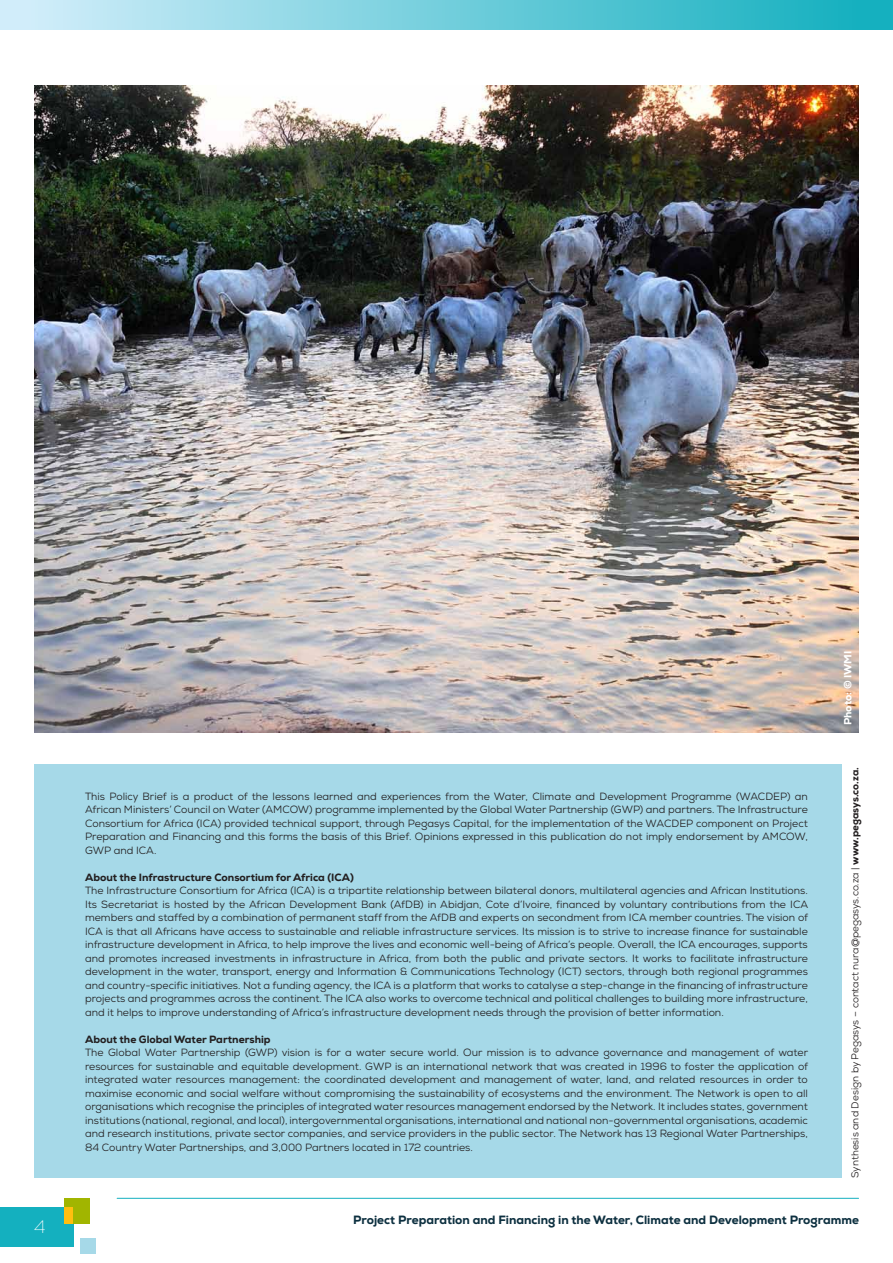
<style>
.page{position:relative;width:893px;height:1263px;background:#fff}
.page>*{position:absolute;margin:0;border:0;box-sizing:border-box;transform-origin:0 0}
.t1{font:100 18px "Nexa";color:#fff}
.t2{font:800 12px "Nexa";color:#0d3040}
.t3{font:10.5px/13.5px "Nexa";color:#231f20;text-align:justify}
.t4{font:800 10.5px "Nexa";color:#231f20}
.t5{font:800 10.5px "Nexa";color:#fff}
.t6{font:9.9px "Nexa";color:#231f20}
.s1{font-weight:800}
</style>
<div class="page">
<div style="left:0;top:1207px;width:73px;height:39px;background:#14b0bf"></div>
<div style="left:64px;top:1198px;width:26px;height:26px;background:#a1b500"></div>
<div style="left:80px;top:1238px;width:15px;height:15px;background:#a6d9e8"></div>
<div style="left:64px;top:1207px;width:9px;height:17px;background:#ffbf0f"></div>
<hr style="left:117px;top:1198px;width:742px;height:1px;background:#14b0bf">
<div style="left:0;top:0;width:893px;height:30px;background:linear-gradient(to right,#d7effc,#0eaebd)"></div>
<div style="left:34px;top:764px;width:808px;height:414px;background:#a6d9e8"></div>
<img style="left:34px;top:85px;width:825px;height:648px">
<p class="t3" style="left:85px;top:789px;width:724px">This Policy Brief is a product of the lessons learned and experiences from the Water, Climate and Development Programme (WACDEP) an African Ministers’ Council on Water (AMCOW) programme implemented by the Global Water Partnership (GWP) and partners. The Infrastructure Consortium for Africa (ICA) provided technical support, through Pegasys Capital, for the implementation of the WACDEP component on Project Preparation and Financing and this forms the basis of this Brief. Opinions expressed in this publication do not imply endorsement by AMCOW, GWP and ICA.</p>
<p class="t4" style="left:85px;top:870px;width:270px">About the Infrastructure Consortium for Africa (I CA)</p>
<p class="t3" style="left:85px;top:884px;width:725px">The Infrastructure Consortium for Africa (ICA) is a tripartite relationship between bilateral donors, multilateral agencies and African Institutions.<br>Its Secretariat is hosted by the African Development Bank (AfDB) in Abidjan, Cote d’Ivoire, financed by voluntary contributions from the ICA members and staffed by a combination of permanent staff from the AfDB and experts on secondment from ICA member countries. The vision of ICA is that all Africans have access to sustainable and reliable infrastructure services. Its mission is to strive to increase finance for sustainable infrastructure development in Africa, to help improve the lives and economic well-being of Africa’s people. Overall, the ICA encourages, supports and promotes increased investments in infrastructure in Africa, from both the public and private sectors. It works to facilitate infrastructure development in the water, transport, energy and Information &amp; Communications Technology (ICT) sectors, through both regional programmes and country-specific initiatives. Not a funding agency, the ICA is a platform that works to catalyse a step-change in the financing of infrastructure projects and programmes across the continent. The ICA also works to overcome technical and political challenges to building more infrastructure, and it helps to improve understanding of Africa’s infrastructure development needs through the provision of better information.</p>
<p class="t4" style="left:85px;top:1032px;width:187px">About the Global Water Partnership</p>
<p class="t3" style="left:85px;top:1046px;width:725px">The Global Water Partnership (GWP) vision is for a water secure world. Our mission is to advance governance and management of water resources for sustainable and equitable development. GWP is an international network that was created in 1996 to foster the application of integrated water resources management: the coordinated development and management of water, land, and related resources in order to maximise economic and social welfare without compromising the sustainability of ecosystems and the environment. The Network is open to all organisations which recognise the principles of integrated water resources management endorsed by the Network. It includes states, government institutions (national, regional, and local), intergovernmental organisations, international and national non-governmental organisations, academic and research institutions, private sector companies, and service providers in the public sector. The Network has 13 Regional Water Partnerships, 84 Country Water Partnerships, and 3,000 Partners located in 172 countries.</p>
<p class="t5" style="left:841px;top:725px;width:75px;rotate:-90deg">Photo: © IWMI</p>
<p class="t6" style="left:849px;top:1178px;width:412px;rotate:-90deg">Synthesis and Design by Pegasys – contact nura@pegasys.co.za | <span class="s1">www.pegasys.co.za.</span></p>
<h1 class="t1" style="left:34px;top:1216px;width:13px">4</h1>
<p class="t2" style="left:353px;top:1212px;width:507px">Project Preparation and Financing in the Water, Climate and Development Programme</p>
</div>
